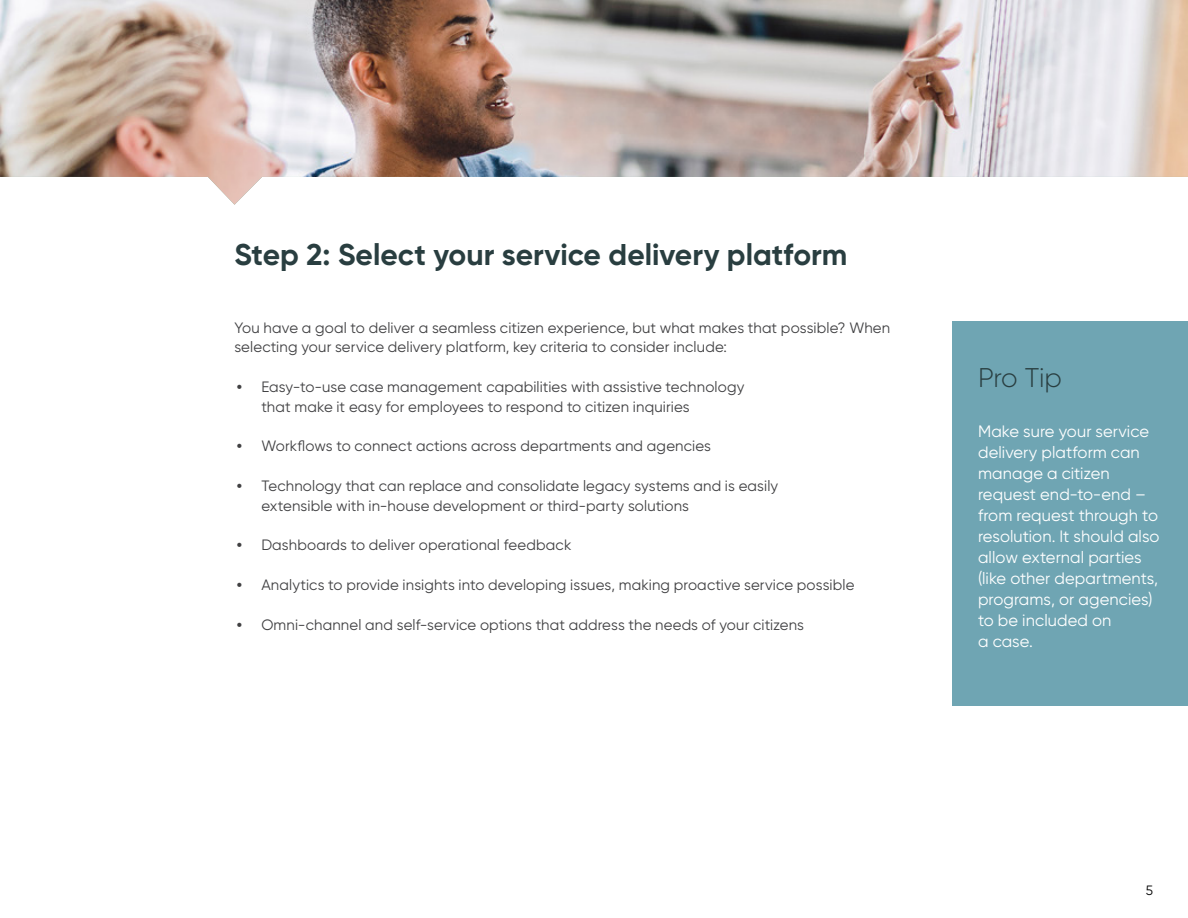
<style>
.page{position:relative;width:1188px;height:918px;background:#fff}
.page>*{position:absolute;margin:0;border:0;box-sizing:border-box;transform-origin:0 0}
.t1{font:700 30px "Gilroy";color:#293e40}
.t2{font:300 27px "Gilroy";letter-spacing:-.01em;color:#293e40}
.t3{font:16.5px/21px "Gilroy";letter-spacing:.005em;color:#fff}
.t4{font:15px/19.5px "Gilroy";letter-spacing:.01em;color:#404042}
.t5{font:13.5px "Gilroy";color:#000}
.s1{font-family:"American Typewriter"}
</style>
<div class="page">
<img style="left:0;top:0;width:1188px;height:205px">
<div style="left:952px;top:321px;width:236px;height:385px;background:#6fa5b3"></div>
<h1 class="t1" style="left:234px;top:236px;width:614px">Step 2: Select your service delivery platform</h1>
<p class="t4" style="left:234px;top:318px;width:657px">You have a goal to deliver a seamless citizen experience, but what makes that possible? When selecting your service delivery platform, key criteria to consider include:</p>
<p class="t4" style="left:261px;top:377px;width:485px;text-indent:-27px"><span class="s1">•</span> Easy-to-use case management capabilities with assistive technology that make it easy for employees to respond to citizen inquiries</p>
<p class="t4" style="left:234px;top:436px;width:478px"><span class="s1">•</span> Workflows to connect actions across departments and agencies</p>
<p class="t4" style="left:261px;top:476px;width:518px;text-indent:-27px"><span class="s1">•</span> Technology that can replace and consolidate legacy systems and is easily extensible with in-house development or third-party solutions</p>
<p class="t4" style="left:234px;top:535px;width:339px"><span class="s1">•</span> Dashboards to deliver operational feedback</p>
<p class="t4" style="left:234px;top:575px;width:622px"><span class="s1">•</span> Analytics to provide insights into developing issues, making proactive service possible</p>
<p class="t4" style="left:234px;top:615px;width:571px"><span class="s1">•</span> Omni-channel and self-service options that address the needs of your citizens</p>
<h2 class="t2" style="left:978px;top:362px;width:85px">Pro Tip</h2>
<p class="t3" style="left:978px;top:420px;width:183px">Make sure your service delivery platform can manage a citizen request end-to-end – from request through to resolution. It should also allow external parties (like other departments, programs, or agencies) to be included on<br>a case.</p>
<p class="t5" style="left:1146px;top:882px;width:9px">5</p>
</div>
